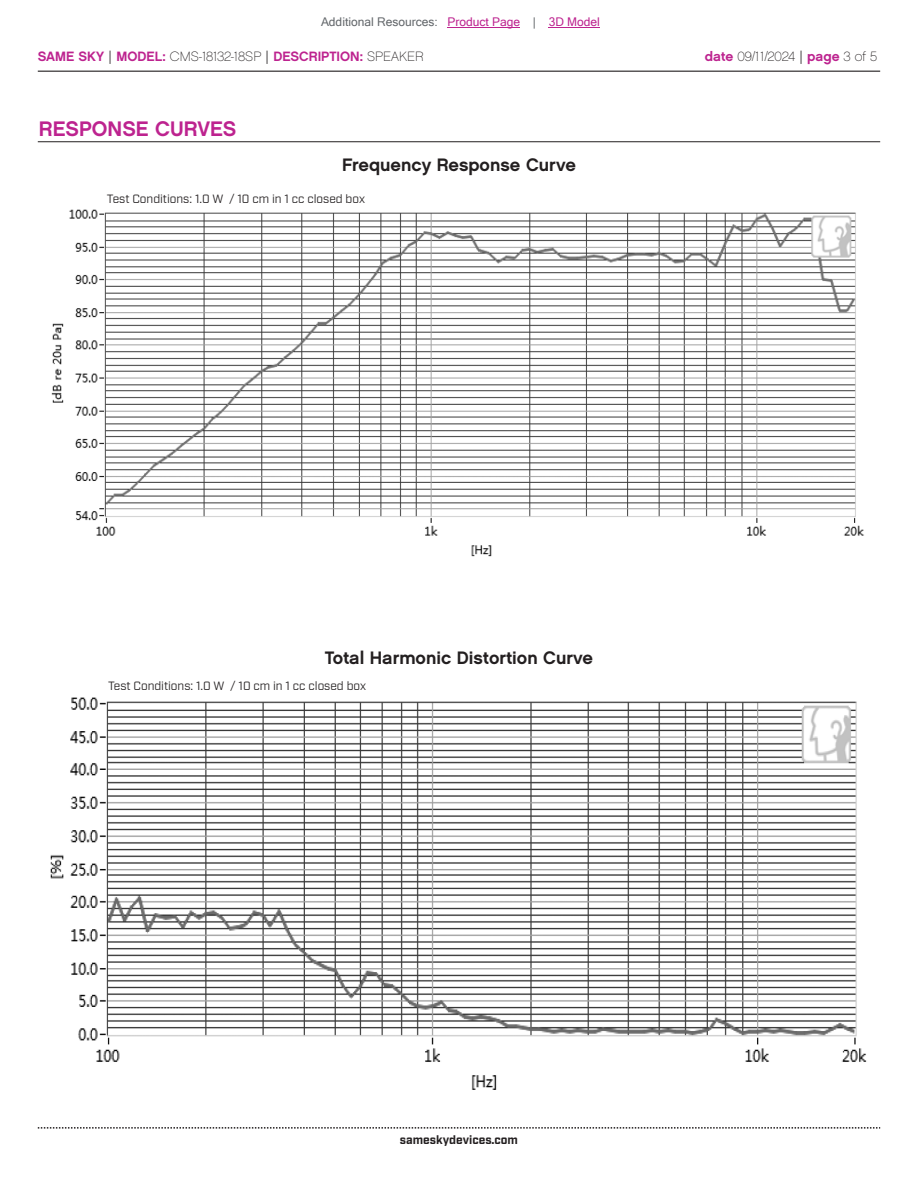
<style>
.page{position:relative;width:918px;height:1188px;background:#fff}
.page>*{position:absolute;margin:0;border:0;box-sizing:border-box;transform-origin:0 0}
.t1{font:21px "Chalet New York Nineteen Sixty";color:#bd238f}
.t2{font:18px "Chalet New York Nineteen Sixty";color:#231f20}
.t3{font:13.5px "Chalet New York Nineteen Sixty";color:#bd238f}
.t4{font:13.5px "Chalet Paris Nineteen Sixty";letter-spacing:-.005em;color:#231f20}
.t5{font:12px "Industry";color:#231f20}
.t6{font:12px "Microsoft Sans Serif";color:#63676b}
.t7{font:700 12px "Industry";color:#231f20}
.s1{color:#bd238f}
.s2{font-family:"Industry";color:#231f20}
.s3{font-family:"Chalet Paris Nineteen Sixty";color:#231f20}
.s4{font-family:"Chalet New York Nineteen Sixty";color:#bd238f}
.s5{font-family:"Industry"}
</style>
<div class="page">
<hr style="left:38px;top:71px;width:842px;height:1px;background:#231f20">
<svg style="left:38px;top:1127px;width:842px;height:2px"></svg>
<img style="left:51px;top:209px;width:813px;height:348px">
<hr style="left:38px;top:141px;width:842px;height:1px;background:#231f20">
<img style="left:50px;top:697px;width:817px;height:393px">
<hr style="left:448px;top:27px;width:72px;height:1px;background:#bd238f">
<hr style="left:549px;top:27px;width:51px;height:1px;background:#bd238f">
<p class="t6" style="left:321px;top:15px;width:280px">Additional Resources: <span class="s1">Product Page</span> | <span class="s1">3D Model</span></p>
<p class="t3" style="left:38px;top:47px;width:387px">SAME SKY <span class="s2">|</span> MODEL: <span class="s3">CMS-18132-18SP</span> <span class="s2">|</span> DESCRIPTION: <span class="s3">SPEAKER</span></p>
<p class="t4" style="left:705px;top:48px;width:174px"><span class="s4">date</span> 09/11/2024 <span class="s5">|</span> <span class="s4">page</span> 3 of 5</p>
<h1 class="t1" style="left:39px;top:115px;width:199px">RESPONSE CURVES</h1>
<h2 class="t2" style="left:342px;top:153px;width:235px">Frequency Response Curve</h2>
<p class="t5" style="left:107px;top:191px;width:260px">Test Conditions: 1.0 W / 10 cm in 1 cc closed box</p>
<h2 class="t2" style="left:325px;top:646px;width:270px">Total Harmonic Distortion Curve</h2>
<p class="t5" style="left:108px;top:678px;width:260px">Test Conditions: 1.0 W / 10 cm in 1 cc closed box</p>
<p class="t7" style="left:400px;top:1132px;width:120px">sameskydevices.com</p>
</div>
